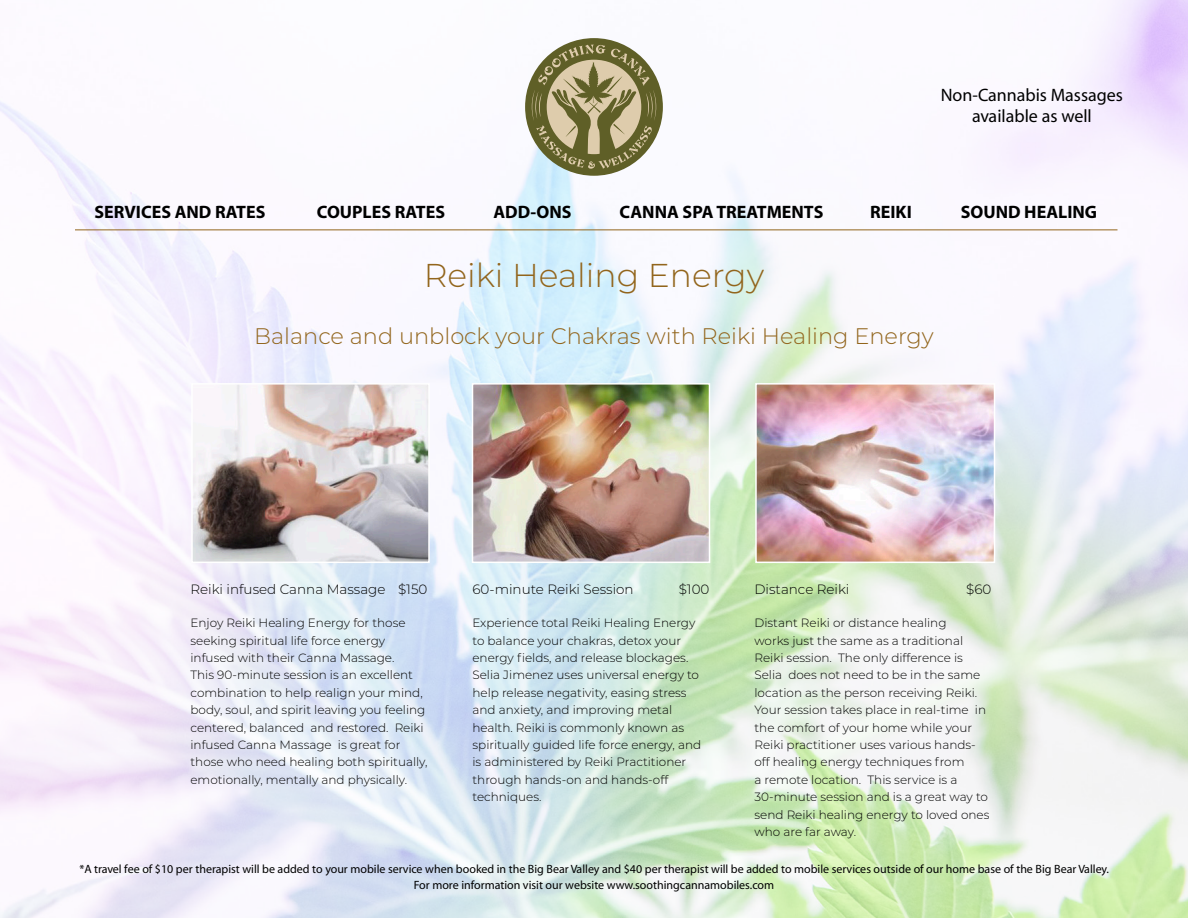
<style>
.page{position:relative;width:1188px;height:918px;background:#fff}
.page>*{position:absolute;margin:0;border:0;box-sizing:border-box;transform-origin:0 0}
.t1{font:300 33px "Montserrat";color:#92651c}
.t2{font:300 22.5px "Montserrat";color:#92651c}
.t3{font:700 18px "Myriad Pro";color:#000}
.t4{font:18px/21.6px "Myriad MM 400 600";color:#000;text-align:center}
.t5{font:300 13.5px "Montserrat";color:#000}
.t6{font:300 12px/17.4px "Montserrat";color:#000}
.t7{font:12px/15.6px "Myriad MM 400 600";color:#000;text-align:center}
</style>
<div class="page">
<img style="left:0;top:0;width:1188px;height:918px">
<img style="left:194px;top:386px;width:233px;height:174px">
<div style="left:191px;top:383px;width:239px;height:180px;border:2px solid #fff"></div>
<img style="left:475px;top:386px;width:232px;height:174px">
<div style="left:472px;top:383px;width:238px;height:180px;border:2px solid #fff"></div>
<img style="left:758px;top:386px;width:234px;height:174px">
<div style="left:755px;top:383px;width:240px;height:180px;border:2px solid #fff"></div>
<div style="left:525px;top:38px;width:138px;height:138px;background:#5f5f27;border-radius:50%"></div>
<svg style="left:532px;top:45px;width:124px;height:124px"></svg>
<hr style="left:75px;top:230px;width:1043px;height:1px;background:#92651c">
<p class="t4" style="left:941px;top:85px;width:184px">Non-Cannabis Massages available as well</p>
<p class="t3" style="left:95px;top:201px;width:172px">SERVICES AND RATES</p>
<p class="t3" style="left:317px;top:201px;width:130px">COUPLES RATES</p>
<p class="t3" style="left:493px;top:201px;width:80px">ADD-ONS</p>
<p class="t3" style="left:620px;top:201px;width:205px">CANNA SPA TREATMENTS</p>
<p class="t3" style="left:870px;top:201px;width:43px">REIKI</p>
<p class="t3" style="left:961px;top:201px;width:138px">SOUND HEALING</p>
<p class="t1" style="left:424px;top:253px;width:342px">Reiki Healing Energy</p>
<p class="t2" style="left:254px;top:321px;width:681px">Balance and unblock your Chakras with Reiki Healing Energy</p>
<p class="t5" style="left:190px;top:580px;width:239px">Reiki infused Canna Massage $150</p>
<p class="t6" style="left:190px;top:614px;width:239px">Enjoy Reiki Healing Energy for those seeking spiritual life force energy infused with their Canna Massage.<br>This 90-minute session is an excellent combination to help realign your mind, body, soul, and spirit leaving you feeling centered, balanced and restored. Reiki infused Canna Massage is great for those who need healing both spiritually, emotionally, mentally and physically.</p>
<p class="t5" style="left:472px;top:580px;width:163px">60-minute Reiki Session</p>
<p class="t5" style="left:679px;top:580px;width:32px">$100</p>
<p class="t6" style="left:472px;top:614px;width:230px">Experience total Reiki Healing Energy to balance your chakras, detox your energy fields, and release blockages.<br>Selia Jimenez uses universal energy to help release negativity, easing stress and anxiety, and improving metal health. Reiki is commonly known as spiritually guided life force energy, and is administered by Reiki Practitioner through hands-on and hands-off techniques.</p>
<p class="t5" style="left:754px;top:580px;width:97px">Distance Reiki</p>
<p class="t5" style="left:966px;top:580px;width:27px">$60</p>
<p class="t6" style="left:754px;top:614px;width:236px">Distant Reiki or distance healing<br>works just the same as a traditional Reiki session. The only difference is Selia does not need to be in the same location as the person receiving Reiki.<br>Your session takes place in real-time in the comfort of your home while your Reiki practitioner uses various hands&shy;off healing energy techniques from<br>a remote location. This service is a 30-minute session and is a great way to send Reiki healing energy to loved ones who are far away.</p>
<p class="t7" style="left:79px;top:862px;width:1031px">*A travel fee of $10 per therapist will be added to your mobile service when booked in the Big Bear Valley and $40 per therapist will be added to mobile services outside of our home base of the Big Bear Valley.<br>For more information visit our website www.soothingcannamobiles.com</p>
</div>
